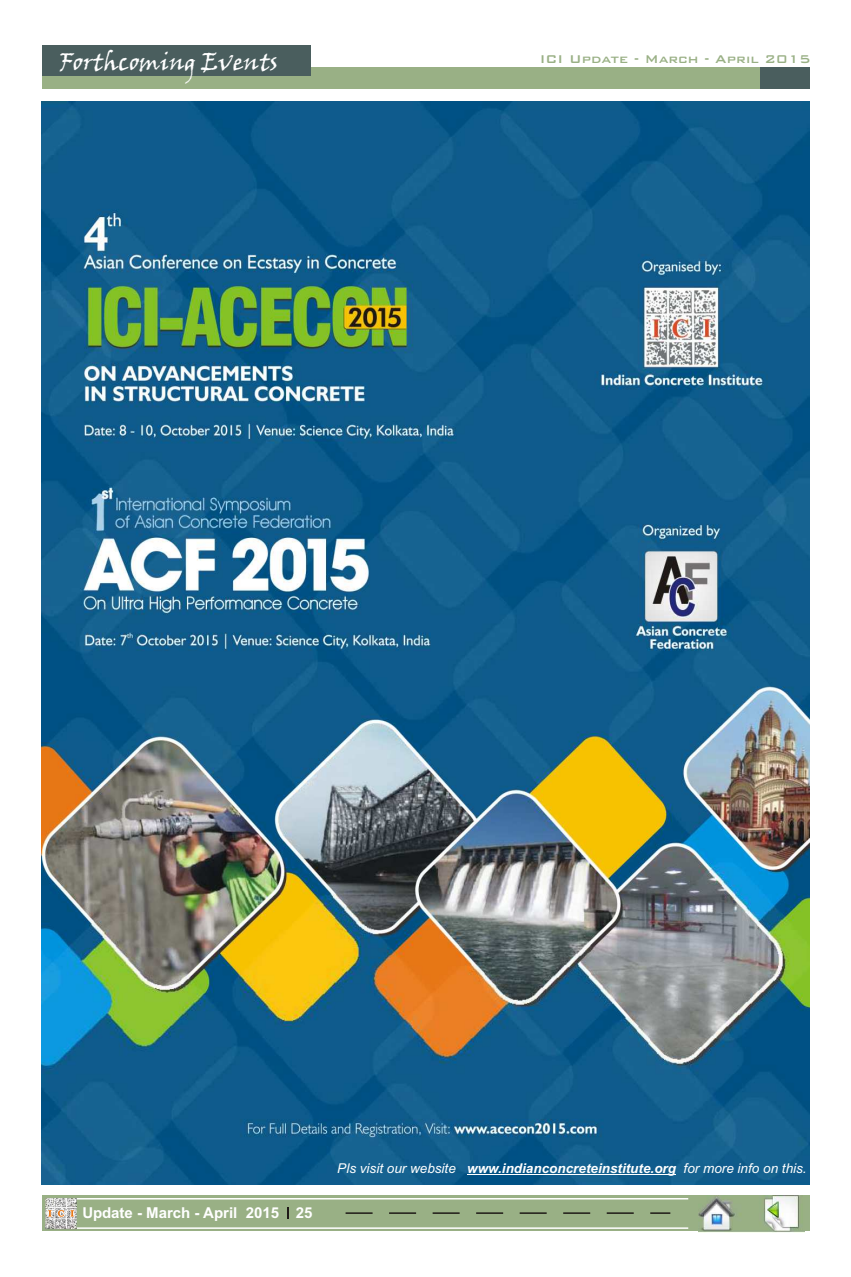
<style>
.page{position:relative;width:851px;height:1277px;background:#fff}
.page>*{position:absolute;margin:0;border:0;box-sizing:border-box;transform-origin:0 0}
.t1{font:24px "Viner Hand ITC";color:#fff}
.t2{font:700 15px "Arial";color:#fff}
.t3{font:15px "Bank Gothic Md BT";color:#99b085}
.t4{font:italic 13.5px "Arial";color:#fff}
.s1{font-weight:700}
</style>
<div class="page">
<img style="left:41px;top:102px;width:768px;height:1082px">
<div style="left:42px;top:67px;width:718px;height:22px;background:#99b085"></div>
<div style="left:760px;top:67px;width:49px;height:22px;background:#4a5e5e"></div>
<div style="left:43px;top:46px;width:268px;height:30px;background:#4a5e5e"></div>
<hr style="left:467px;top:1173px;width:209px;height:1px;background:#fff">
<div style="left:42px;top:1195px;width:767px;height:36px;background:#99b085"></div>
<svg style="left:345px;top:1212px;width:325px;height:1px"></svg>
<hr style="left:53px;top:1227px;width:635px;height:1px;background:#fff">
<hr style="left:53px;top:1198px;width:635px;height:1px;background:#fff">
<svg style="left:287px;top:1207px;width:2px;height:12px"></svg>
<hr style="left:76px;top:1198px;width:1px;height:30px;background:#737070">
<hr style="left:46px;top:1228px;width:30px;height:1px;background:#737070">
<hr style="left:45px;top:1198px;width:1px;height:30px;background:#737070">
<img style="left:46px;top:1198px;width:30px;height:30px">
<svg style="left:48px;top:1209px;width:26px;height:8px"></svg>
<img style="left:698px;top:1195px;width:106px;height:37px">
<h1 class="t1" style="left:59px;top:47px;width:220px">Forthcoming Events</h1>
<p class="t3" style="left:540px;top:51px;width:272px">ICI Update - March - April 2015</p>
<p class="t2" style="left:55px;top:1207px;width:259px">ICI Update - March - April 2015 25</p>
<p class="t4" style="left:337px;top:1162px;width:471px">Pls visit our website <span class="s1">www.indianconcreteinstitute.org</span> for more info on this.</p>
</div>
